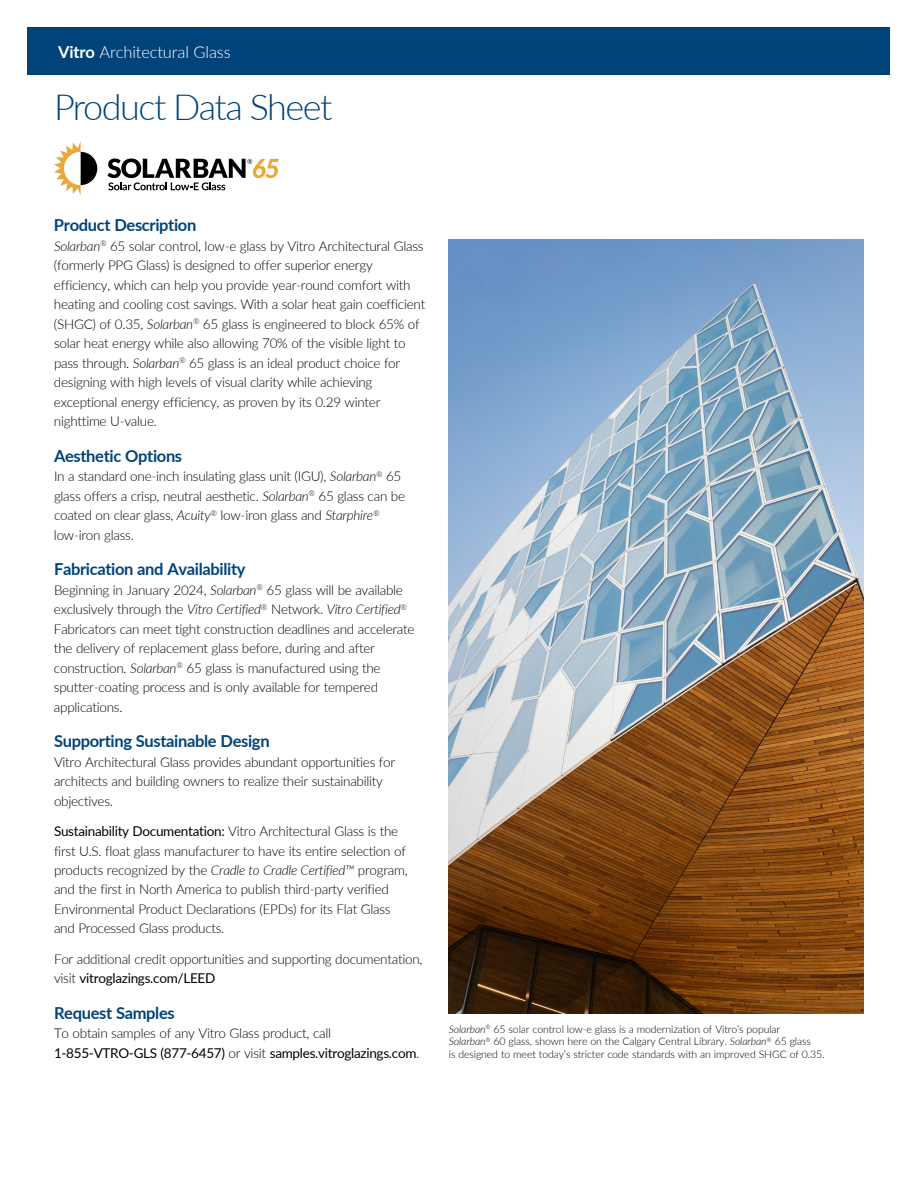
<style>
.page{position:relative;width:918px;height:1188px;background:#fff}
.page>*{position:absolute;margin:0;border:0;box-sizing:border-box;transform-origin:0 0}
.t1{font:300 36px "Lato";letter-spacing:-.04em;color:#00437b}
.t2{font:700 16.5px "Lato";letter-spacing:-.02em;color:#00437b}
.t3{font:300 16.5px "Lato";letter-spacing:-.01em;color:#fff}
.t4{font:300 13.5px/19.5px "Lato";letter-spacing:-.02em;color:#000}
.t5{font:300 10.5px/12.6px "Lato";letter-spacing:-.01em;color:#000}
.s1{font-weight:700}
.s2{font-style:italic}
.s3{font-weight:400}
</style>
<div class="page">
<svg style="left:54px;top:141px;width:43px;height:54px"></svg>
<svg style="left:107px;top:159px;width:172px;height:31px"></svg>
<div style="left:27px;top:27px;width:863px;height:47px;background:#00437b"></div>
<img style="left:449px;top:240px;width:415px;height:773px">
<p class="t3" style="left:58px;top:41px;width:174px"><span class="s1">Vitro</span> Architectural Glass</p>
<h1 class="t1" style="left:54px;top:82px;width:280px">Product Data Sheet</h1>
<p class="t2" style="left:54px;top:213px;width:144px">Product Description</p>
<p class="t4" style="left:54px;top:235px;width:373px"><span class="s2">Solarban</span><sup>®</sup> 65 solar control, low-e glass by Vitro Architectural Glass (formerly PPG Glass) is designed to offer superior energy efficiency, which can help you provide year-round comfort with heating and cooling cost savings. With a solar heat gain coefficient (SHGC) of 0.35, <span class="s2">Solarban</span><sup>®</sup> 65 glass is engineered to block 65% of solar heat energy while also allowing 70% of the visible light to pass through. <span class="s2">Solarban</span><sup>®</sup> 65 glass is an ideal product choice for designing with high levels of visual clarity while achieving exceptional energy efficiency, as proven by its 0.29 winter nighttime U-value.</p>
<p class="t2" style="left:54px;top:443px;width:130px">Aesthetic Options</p>
<p class="t4" style="left:54px;top:466px;width:353px">In a standard one-inch insulating glass unit (IGU), <span class="s2">Solarban</span><sup>®</sup> 65 glass offers a crisp, neutral aesthetic. <span class="s2">Solarban</span><sup>®</sup> 65 glass can be coated on clear glass, <span class="s2">Acuity</span><sup>®</sup> low-iron glass and <span class="s2">Starphire</span><sup>® </sup>low-iron glass.</p>
<p class="t2" style="left:54px;top:557px;width:193px">Fabrication and Availability</p>
<p class="t4" style="left:54px;top:580px;width:362px">Beginning in January 2024, <span class="s2">Solarban</span><sup>®</sup> 65 glass will be available exclusively through the <span class="s2">Vitro Certified</span><sup>®</sup> Network. <span class="s2">Vitro Certified</span><sup>® </sup>Fabricators can meet tight construction deadlines and accelerate the delivery of replacement glass before, during and after construction. <span class="s2">Solarban</span><sup>®</sup> 65 glass is manufactured using the sputter-coating process and is only available for tempered applications.</p>
<p class="t2" style="left:54px;top:729px;width:217px">Supporting Sustainable Design</p>
<p class="t4" style="left:54px;top:752px;width:343px">Vitro Architectural Glass provides abundant opportunities for architects and building owners to realize their sustainability objectives.</p>
<p class="t4" style="left:54px;top:821px;width:355px"><span class="s3">Sustainability Documentation:</span> Vitro Architectural Glass is the first U.S. float glass manufacturer to have its entire selection of products recognized by the <span class="s2">Cradle to Cradle Certified™</span> program, and the first in North America to publish third-party verified Environmental Product Declarations (EPDs) for its Flat Glass and Processed Glass products.</p>
<p class="t4" style="left:54px;top:949px;width:370px">For additional credit opportunities and supporting documentation, visit <span class="s3">vitroglazings.com/LEED</span></p>
<p class="t2" style="left:54px;top:1001px;width:122px">Request Samples</p>
<p class="t4" style="left:54px;top:1023px;width:367px">To obtain samples of any Vitro Glass product, call<br><span class="s3">1-855-VTRO-GLS (877-6457)</span> or visit <span class="s3">samples.vitroglazings.com</span>.</p>
<p class="t5" style="left:449px;top:1022px;width:377px"><span class="s2">Solarban</span><sup>®</sup> 65 solar control low-e glass is a modernization of Vitro’s popular<br><span class="s2">Solarban</span><sup>®</sup> 60 glass, shown here on the Calgary Central Library. <span class="s2">Solarban</span><sup>®</sup> 65 glass<br>is designed to meet today’s stricter code standards with an improved SHGC of 0.35.</p>
</div>
